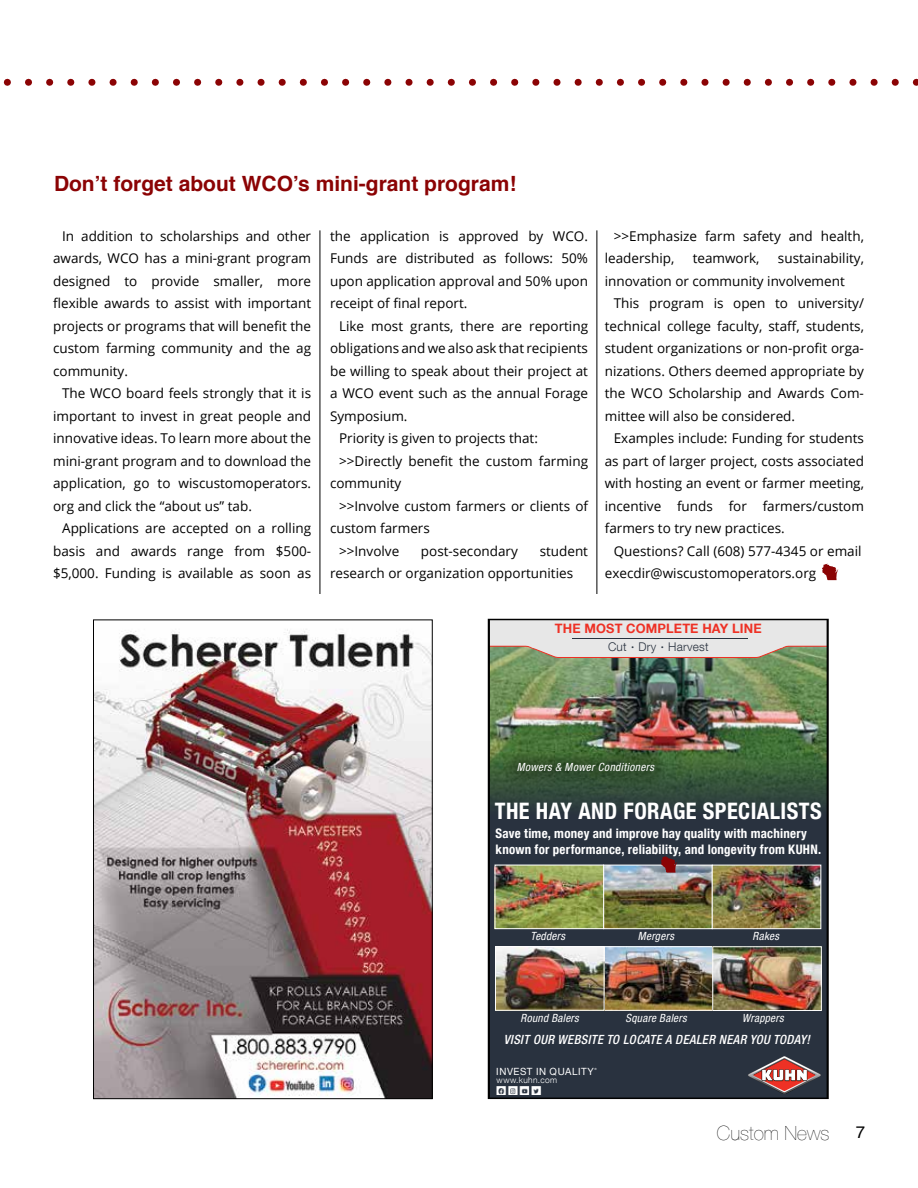
<style>
.page{position:relative;width:918px;height:1188px;background:#fff}
.page>*{position:absolute;margin:0;border:0;box-sizing:border-box;transform-origin:0 0}
.t1{font:700 condensed 22.65px "Helvetica Neue LT Com";letter-spacing:.02em;color:#fff}
.t2{font:700 21px "Helvetica";color:#8b0304}
.t3{font:200 19.5px "Helvetica Neue";color:#000}
.t4{font:16.8px "Helvetica";color:#000}
.t5{font:13.5px/22.5px "Open Sans";color:#000;text-align:justify}
.t6{font:700 condensed 13.05px/15.6px "Helvetica Neue LT Com";letter-spacing:.02em;color:#fff}
.t7{font:700 12.9px "Helvetica Neue LT Com";letter-spacing:.01em;color:#ee3125}
.t8{font:italic 500 condensed 12.75px "Helvetica Neue LT Com";letter-spacing:.03em;color:#fff}
.t9{font:300 12px "Helvetica Neue LT Com";letter-spacing:.02em;color:#29323f}
.t10{font:italic condensed 11.4px "Helvetica Neue LT Com";letter-spacing:.03em;color:#fff}
.t11{font:9.9px "Helvetica Neue LT Com";letter-spacing:.055em;color:#fff}
.t12{font:300 8.55px "Helvetica Neue LT Com";letter-spacing:.045em;color:#fff}
.t13{font:2.85px "Helvetica Neue LT Com";color:#fff}
</style>
<div class="page">
<svg style="left:3px;top:79px;width:915px;height:7px"></svg>
<img style="left:95px;top:629px;width:336px;height:468px">
<div style="left:93px;top:620px;width:340px;height:479px;border:1px solid #000"></div>
<img style="left:491px;top:622px;width:335px;height:474px">
<div style="left:488px;top:619px;width:341px;height:480px;border:2px solid #000"></div>
<svg style="left:661px;top:856px;width:17px;height:17px"></svg>
<hr style="left:320px;top:230px;width:1px;height:364px;background:#000">
<hr style="left:597px;top:230px;width:1px;height:364px;background:#000">
<svg style="left:822px;top:563px;width:17px;height:17px"></svg>
<h2 class="t2" style="left:54px;top:166px;width:464px">Don’t forget about WCO’s mini-grant program!</h2>
<p class="t5" style="left:53px;top:224px;width:260px;text-indent:9px">In addition to scholarships and other awards, WCO has a mini-grant program designed to provide smaller, more flexible awards to assist with important projects or programs that will benefit the custom farming community and the ag community.</p>
<p class="t5" style="left:53px;top:382px;width:260px;text-indent:9px">The WCO board feels strongly that it is important to invest in great people and innovative ideas. To learn more about the mini-grant program and to download the application, go to wiscustomoperators. org and click the “about us” tab.</p>
<p class="t5" style="left:53px;top:517px;width:260px;text-indent:9px">Applications are accepted on a rolling basis and awards range from $500- $5,000. Funding is available as soon as</p>
<p class="t5" style="left:330px;top:224px;width:260px">the application is approved by WCO.<br>Funds are distributed as follows: 50% upon application approval and 50% upon receipt of final report.</p>
<p class="t5" style="left:339px;top:314px;width:251px">Like most grants, there are reporting</p>
<p class="t5" style="left:330px;top:337px;width:260px">obligations and we also ask that recipients</p>
<p class="t5" style="left:330px;top:359px;width:260px">be willing to speak about their project at</p>
<p class="t5" style="left:330px;top:382px;width:260px">a WCO event such as the annual Forage</p>
<p class="t5" style="left:330px;top:404px;width:79px">Symposium.</p>
<p class="t5" style="left:339px;top:427px;width:200px">Priority is given to projects that:</p>
<p class="t5" style="left:339px;top:449px;width:251px">&gt;&gt;Directly benefit the custom farming</p>
<p class="t5" style="left:330px;top:472px;width:73px">community</p>
<p class="t5" style="left:339px;top:494px;width:251px">&gt;&gt;Involve custom farmers or clients of</p>
<p class="t5" style="left:330px;top:517px;width:101px">custom farmers</p>
<p class="t5" style="left:339px;top:539px;width:62px">&gt;&gt;Involve</p>
<p class="t5" style="left:421px;top:539px;width:98px">post-secondary</p>
<p class="t5" style="left:330px;top:539px;width:260px;text-indent:210px">student research or organization opportunities</p>
<p class="t5" style="left:605px;top:224px;width:261px;text-indent:9px">&gt;&gt;Emphasize farm safety and health, leadership,</p>
<p class="t5" style="left:605px;top:247px;width:261px;text-indent:173px">sustainability, innovation or community involvement</p>
<p class="t5" style="left:605px;top:292px;width:261px;text-indent:9px">This program is open to university/ technical college faculty, staff, students, student organizations or non-profit orga&shy;nizations. Others deemed appropriate by the WCO Scholarship and Awards Com&shy;mittee will also be considered.</p>
<p class="t5" style="left:605px;top:427px;width:261px;text-indent:9px">Examples include: Funding for students as part of larger project, costs associated with hosting an event or farmer meeting, incentive funds for farmers/custom farmers to try new practices.</p>
<p class="t5" style="left:605px;top:539px;width:258px;text-indent:9px">Questions? Call (608) 577-4345 or email execdir@wiscustomoperators.org</p>
<p class="t5" style="left:693px;top:247px;width:68px">teamwork,</p>
<p class="t7" style="left:555px;top:621px;width:208px">THE MOST COMPLETE HAY LINE</p>
<p class="t9" style="left:608px;top:640px;width:102px">Cut <sup>•</sup> Dry <sup>•</sup> Harvest</p>
<p class="t10" style="left:517px;top:760px;width:139px">Mowers &amp; Mower Conditioners</p>
<h1 class="t1" style="left:495px;top:798px;width:328px">THE HAY AND FORAGE SPECIALISTS</h1>
<p class="t6" style="left:496px;top:826px;width:327px">Save time, money and improve hay quality with machinery known for performance, reliability, and longevity from KUHN.</p>
<p class="t10" style="left:530px;top:929px;width:36px">Tedders</p>
<p class="t10" style="left:638px;top:929px;width:37px">Mergers</p>
<p class="t10" style="left:753px;top:929px;width:28px">Rakes</p>
<p class="t10" style="left:521px;top:1011px;width:60px">Round Balers</p>
<p class="t10" style="left:626px;top:1011px;width:63px">Square Balers</p>
<p class="t10" style="left:742px;top:1011px;width:43px">Wrappers</p>
<p class="t8" style="left:504px;top:1032px;width:308px">VISIT OUR WEBSITE TO LOCATE A DEALER NEAR YOU TODAY!</p>
<p class="t11" style="left:496px;top:1065px;width:99px">INVEST IN QUALITY</p>
<p class="t13" style="left:595px;top:1067px;width:4px">®</p>
<p class="t12" style="left:497px;top:1075px;width:62px">www.kuhn.com</p>
<h3 class="t3" style="left:717px;top:1118px;width:114px">Custom News</h3>
<p class="t4" style="left:856px;top:1119px;width:11px">7</p>
</div>
